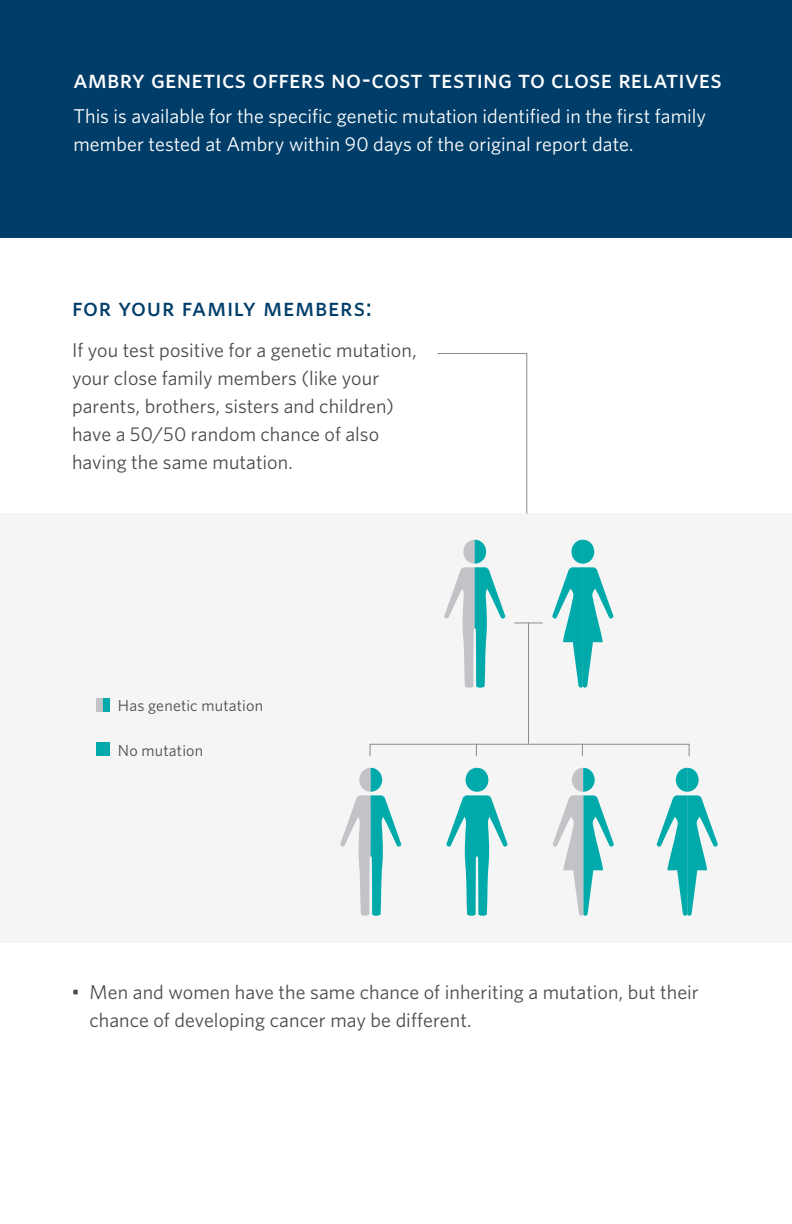
<style>
.page{position:relative;width:792px;height:1224px;background:#fff}
.page>*{position:absolute;margin:0;border:0;box-sizing:border-box;transform-origin:0 0}
.whitney_sub_head{font:26px "Whitney Medium SC";letter-spacing:.01em;color:#fff}
.whitney_sub_head-2{font:26px "Whitney Medium SC";letter-spacing:.025em;color:#003e69}
.Section_text{font:20px/28px "Whitney";letter-spacing:.005em;color:#4b4c4d}
.Section_text-2{font:20px/28px "Whitney";letter-spacing:.005em;color:#fff}
.Main_table_copy{font:16px "Whitney";letter-spacing:.015em;color:#4b4c4d}
</style>
<div class="page">
<div style="left:0;top:0;width:792px;height:237px;background:#003e69"></div>
<div style="left:0;top:513px;width:792px;height:429px;background:#f5f5f6"></div>
<div style="left:96px;top:743px;width:14px;height:13px;background:#0aa"></div>
<div style="left:96px;top:698px;width:14px;height:13px;background:#0aa"></div>
<div style="left:96px;top:698px;width:7px;height:13px;background:#c2c3c6"></div>
<svg style="left:437px;top:353px;width:91px;height:161px"></svg>
<svg style="left:514px;top:622px;width:29px;height:1px"></svg>
<hr style="left:528px;top:623px;width:1px;height:121px;background:#898b8e">
<svg style="left:369px;top:743px;width:321px;height:14px"></svg>
<svg style="left:552px;top:540px;width:62px;height:148px"></svg>
<svg style="left:552px;top:768px;width:62px;height:148px"></svg>
<svg style="left:656px;top:768px;width:62px;height:148px"></svg>
<svg style="left:444px;top:540px;width:62px;height:148px"></svg>
<svg style="left:340px;top:768px;width:62px;height:148px"></svg>
<svg style="left:446px;top:768px;width:62px;height:148px"></svg>
<p class="whitney_sub_head" style="left:73px;top:63px;width:650px">ambry genetics offers no-cost testing to close relatives</p>
<p class="Section_text-2" style="left:73px;top:101px;width:634px">This is available for the specific genetic mutation identified in the first family member tested at Ambry within 90 days of the original report date.</p>
<p class="whitney_sub_head-2" style="left:72px;top:291px;width:301px">for your family members:</p>
<p class="Section_text" style="left:72px;top:336px;width:346px">If you test positive for a genetic mutation, your close family members (like your parents, brothers, sisters and children) have a 50/50 random chance of also having the same mutation.</p>
<p class="Main_table_copy" style="left:118px;top:695px;width:147px">Has genetic mutation</p>
<p class="Main_table_copy" style="left:118px;top:740px;width:87px">No mutation</p>
<p class="Section_text" style="left:89px;top:977px;width:611px;text-indent:-18px">• Men and women have the same chance of inheriting a mutation, but their chance of developing cancer may be different.</p>
</div>
